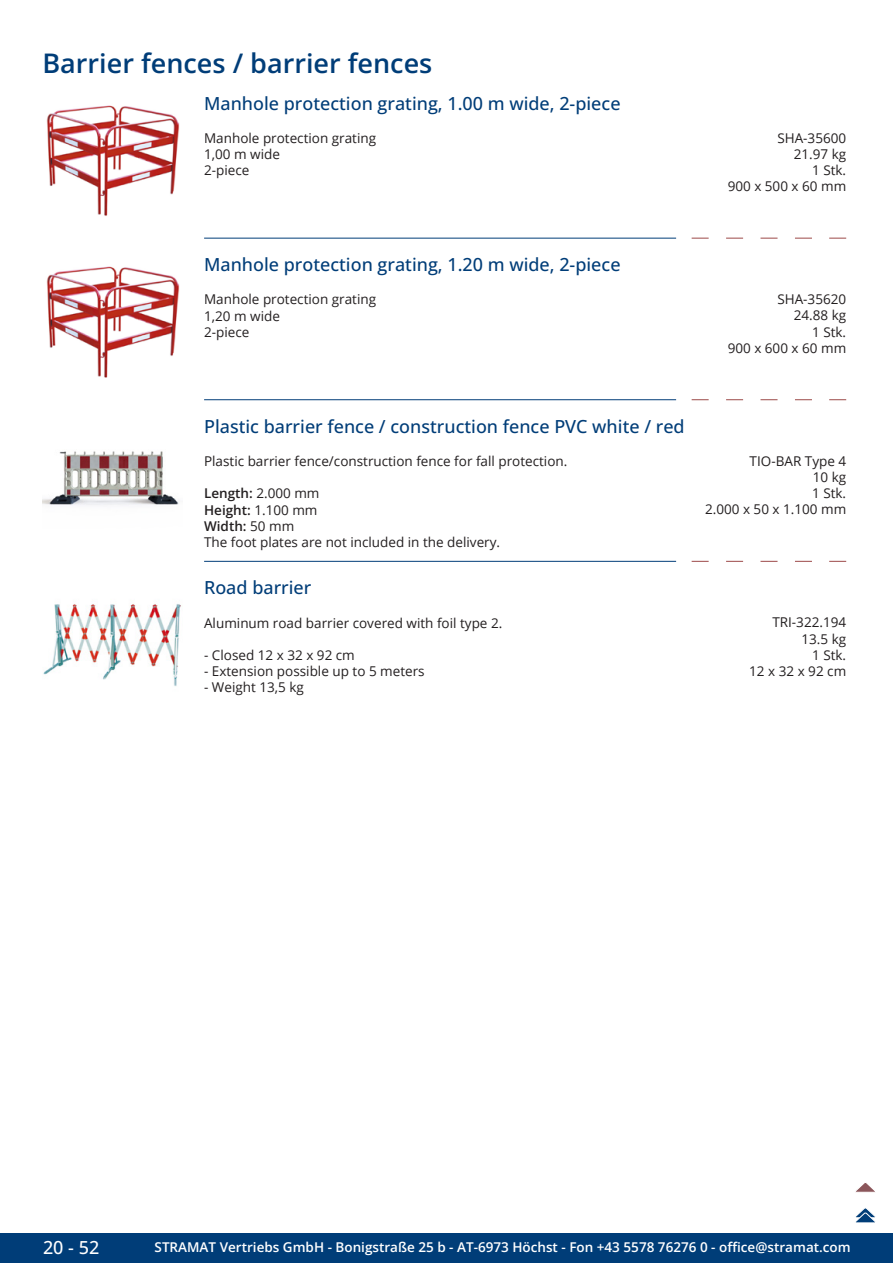
<style>
.page{position:relative;width:893px;height:1263px;background:#fff}
.page>*{position:absolute;margin:0;border:0;box-sizing:border-box;transform-origin:0 0}
.GruppeName{font:600 27px "Open Sans";color:#003d78}
.ArtikelName{font:500 18px "Open Sans";color:#003d78}
.t1{font:500 18px "Open Sans";color:#fff}
.Beschreibung{font:13.5px/16.2px "Open Sans";color:#231f20}
.ArtikelNummer{font:13.5px "Open Sans";color:#231f20}
.t2{font:600 13.5px "Open Sans";color:#fff}
.s1{font-weight:600}
</style>
<div class="page">
<div style="left:0;top:1233px;width:893px;height:30px;background:#003d78"></div>
<img style="left:46px;top:105px;width:134px;height:111px">
<img style="left:46px;top:266px;width:134px;height:112px">
<svg style="left:692px;top:238px;width:17px;height:1px"></svg>
<svg style="left:726px;top:238px;width:17px;height:1px"></svg>
<svg style="left:760px;top:238px;width:17px;height:1px"></svg>
<svg style="left:795px;top:238px;width:17px;height:1px"></svg>
<svg style="left:829px;top:238px;width:17px;height:1px"></svg>
<hr style="left:204px;top:238px;width:472px;height:1px;background:#003d78">
<img style="left:43px;top:451px;width:136px;height:54px">
<svg style="left:692px;top:399px;width:17px;height:1px"></svg>
<svg style="left:726px;top:399px;width:17px;height:1px"></svg>
<svg style="left:760px;top:399px;width:17px;height:1px"></svg>
<svg style="left:795px;top:399px;width:17px;height:1px"></svg>
<svg style="left:829px;top:399px;width:17px;height:1px"></svg>
<hr style="left:204px;top:399px;width:472px;height:1px;background:#003d78">
<img style="left:43px;top:604px;width:138px;height:82px">
<svg style="left:692px;top:561px;width:17px;height:1px"></svg>
<svg style="left:726px;top:561px;width:17px;height:1px"></svg>
<svg style="left:760px;top:561px;width:17px;height:1px"></svg>
<svg style="left:795px;top:561px;width:17px;height:1px"></svg>
<svg style="left:829px;top:561px;width:17px;height:1px"></svg>
<hr style="left:204px;top:561px;width:472px;height:1px;background:#003d78">
<svg style="left:856px;top:1183px;width:19px;height:9px"></svg>
<svg style="left:855px;top:1208px;width:21px;height:15px"></svg>
<p class="GruppeName" style="left:43px;top:44px;width:391px">Barrier fences / barrier fences</p>
<p class="ArtikelName" style="left:204px;top:91px;width:418px">Manhole protection grating, 1.00 m wide, 2-piece</p>
<p class="Beschreibung" style="left:204px;top:129px;width:174px">Manhole protection grating<br>1,00 m wide<br>2-piece</p>
<p class="ArtikelNummer" style="left:777px;top:128px;width:70px">SHA-35600</p>
<p class="ArtikelNummer" style="left:794px;top:145px;width:54px">21.97 kg</p>
<p class="ArtikelNummer" style="left:812px;top:161px;width:36px">1 Stk.</p>
<p class="ArtikelNummer" style="left:728px;top:177px;width:120px">900 x 500 x 60 mm</p>
<p class="ArtikelName" style="left:204px;top:252px;width:418px">Manhole protection grating, 1.20 m wide, 2-piece</p>
<p class="Beschreibung" style="left:204px;top:291px;width:174px">Manhole protection grating<br>1,20 m wide<br>2-piece</p>
<p class="ArtikelNummer" style="left:777px;top:290px;width:70px">SHA-35620</p>
<p class="ArtikelNummer" style="left:794px;top:306px;width:54px">24.88 kg</p>
<p class="ArtikelNummer" style="left:812px;top:322px;width:36px">1 Stk.</p>
<p class="ArtikelNummer" style="left:728px;top:339px;width:120px">900 x 600 x 60 mm</p>
<p class="ArtikelName" style="left:204px;top:414px;width:482px">Plastic barrier fence / construction fence PVC white / red</p>
<p class="Beschreibung" style="left:204px;top:453px;width:365px">Plastic barrier fence/construction fence for fall protection.</p>
<p class="Beschreibung" style="left:204px;top:485px;width:298px"><span class="s1">Length:</span> 2.000 mm<br><span class="s1">Height:</span> 1.100 mm<br><span class="s1">Width:</span> 50 mm<br>The foot plates are not included in the delivery.</p>
<p class="ArtikelName" style="left:204px;top:575px;width:109px">Road barrier</p>
<p class="Beschreibung" style="left:204px;top:614px;width:300px">Aluminum road barrier covered with foil type 2.</p>
<p class="Beschreibung" style="left:204px;top:647px;width:152px">- Closed 12 x 32 x 92 cm</p>
<p class="Beschreibung" style="left:204px;top:663px;width:222px">- Extension possible up to 5 meters</p>
<p class="Beschreibung" style="left:204px;top:679px;width:101px">- Weight 13,5 kg</p>
<p class="ArtikelNummer" style="left:750px;top:452px;width:98px">TIO-BAR Type 4</p>
<p class="ArtikelNummer" style="left:813px;top:468px;width:35px">10 kg</p>
<p class="ArtikelNummer" style="left:812px;top:484px;width:36px">1 Stk.</p>
<p class="ArtikelNummer" style="left:705px;top:500px;width:143px">2.000 x 50 x 1.100 mm</p>
<p class="ArtikelNummer" style="left:772px;top:613px;width:75px">TRI-322.194</p>
<p class="ArtikelNummer" style="left:801px;top:629px;width:46px">13.5 kg</p>
<p class="ArtikelNummer" style="left:812px;top:646px;width:36px">1 Stk.</p>
<p class="ArtikelNummer" style="left:749px;top:662px;width:99px">12 x 32 x 92 cm</p>
<h2 class="t1" style="left:43px;top:1234px;width:58px">20 - 52</h2>
<p class="t2" style="left:155px;top:1238px;width:698px">STRAMAT Vertriebs GmbH - Bonigstraße 25 b - AT-6973 Höchst - Fon +43 5578 76276 0 - office@stramat.com</p>
</div>
